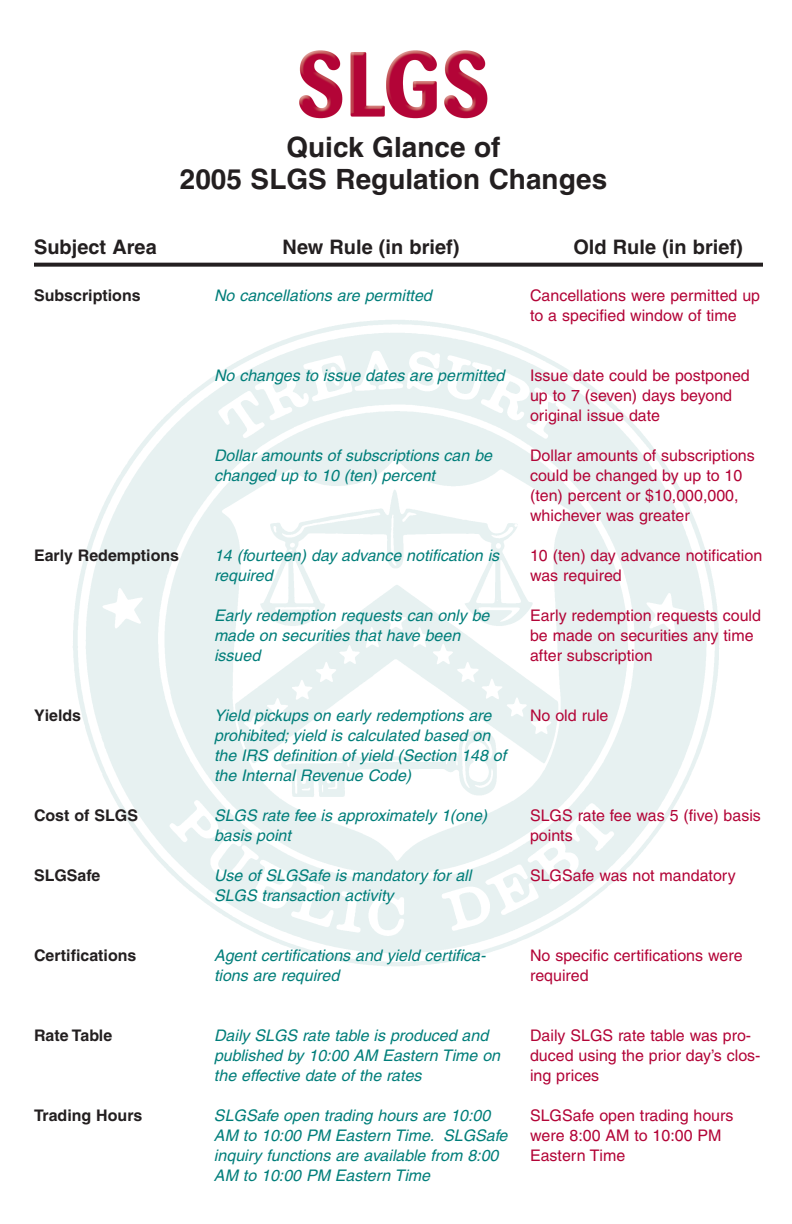
<style>
.page{position:relative;width:792px;height:1224px;background:#fff}
.page>*{position:absolute;margin:0;border:0;box-sizing:border-box;transform-origin:0 0}
.t1{font:700 28px/32px "Helvetica";color:#231f20;text-align:center}
.t2{font:700 20px "Helvetica";color:#231f20}
.t3{font:italic 16px/20px "Helvetica";color:#007e7a}
.t4{font:16px/20px "Helvetica";color:#b30437}
.t5{font:700 16px "Helvetica";color:#231f20}
</style>
<div class="page">
<img style="left:73px;top:320px;width:646px;height:646px">
<svg style="left:34px;top:263px;width:729px;height:4px;fill:#231f20"></svg>
<img style="left:299px;top:50px;width:189px;height:69px">
<h1 class="t1" style="left:180px;top:134px;width:429px">Quick Glance of<br>2005 SLGS Regulation Changes</h1>
<p class="t2" style="left:34px;top:239px;width:124px">Subject Area</p>
<p class="t2" style="left:283px;top:239px;width:178px">New Rule (in brief)</p>
<p class="t2" style="left:573px;top:239px;width:171px">Old Rule (in brief)</p>
<p class="t5" style="left:34px;top:289px;width:108px">Subscriptions</p>
<p class="t3" style="left:214px;top:286px;width:219px">No cancellations are permitted</p>
<p class="t4" style="left:530px;top:286px;width:232px">Cancellations were permitted up to a specified window of time</p>
<p class="t5" style="left:34px;top:549px;width:147px">Early Redemptions</p>
<p class="t3" style="left:214px;top:366px;width:292px">No changes to issue dates are permitted</p>
<p class="t3" style="left:214px;top:446px;width:280px">Dollar amounts of subscriptions can be changed up to 10 (ten) percent</p>
<p class="t3" style="left:214px;top:546px;width:287px">14 (fourteen) day advance notification is required</p>
<p class="t3" style="left:214px;top:606px;width:277px">Early redemption requests can only be made on securities that have been issued</p>
<p class="t4" style="left:530px;top:366px;width:221px">Issue date could be postponed up to 7 (seven) days beyond original issue date</p>
<p class="t4" style="left:530px;top:446px;width:226px">Dollar amounts of subscriptions could be changed by up to 10 (ten) percent or $10,000,000, whichever was greater</p>
<p class="t4" style="left:530px;top:546px;width:234px">10 (ten) day advance notification was required</p>
<p class="t4" style="left:530px;top:606px;width:233px">Early redemption requests could be made on securities any time after subscription</p>
<p class="t5" style="left:34px;top:709px;width:49px">Yields</p>
<p class="t5" style="left:34px;top:809px;width:106px">Cost of SLGS</p>
<p class="t5" style="left:34px;top:869px;width:68px">SLGSafe</p>
<p class="t3" style="left:214px;top:706px;width:294px">Yield pickups on early redemptions are prohibited; yield is calculated based on the IRS definition of yield (Section 148 of the Internal Revenue Code)</p>
<p class="t3" style="left:214px;top:806px;width:275px">SLGS rate fee is approximately 1(one) basis point</p>
<p class="t3" style="left:214px;top:866px;width:259px">Use of SLGSafe is mandatory for all<br>SLGS transaction activity</p>
<p class="t4" style="left:530px;top:706px;width:80px">No old rule</p>
<p class="t4" style="left:530px;top:806px;width:232px">SLGS rate fee was 5 (five) basis points</p>
<p class="t4" style="left:530px;top:866px;width:207px">SLGSafe was not mandatory</p>
<p class="t5" style="left:34px;top:949px;width:104px">Certifications</p>
<p class="t3" style="left:214px;top:946px;width:273px">Agent certifications and yield certifica&shy;tions are required</p>
<p class="t4" style="left:530px;top:946px;width:214px">No specific certifications were required</p>
<p class="t5" style="left:34px;top:1029px;width:80px">Rate Table</p>
<p class="t5" style="left:34px;top:1109px;width:110px">Trading Hours</p>
<p class="t3" style="left:214px;top:1026px;width:288px">Daily SLGS rate table is produced and published by 10:00 AM Eastern Time on the effective date of the rates</p>
<p class="t3" style="left:214px;top:1106px;width:295px">SLGSafe open trading hours are 10:00<br>AM to 10:00 PM Eastern Time. SLGSafe inquiry functions are available from 8:00<br>AM to 10:00 PM Eastern Time</p>
<p class="t4" style="left:530px;top:1026px;width:232px">Daily SLGS rate table was pro&shy;duced using the prior day’s clos&shy;ing prices</p>
<p class="t4" style="left:530px;top:1106px;width:205px">SLGSafe open trading hours were 8:00 AM to 10:00 PM<br>Eastern Time</p>
</div>
